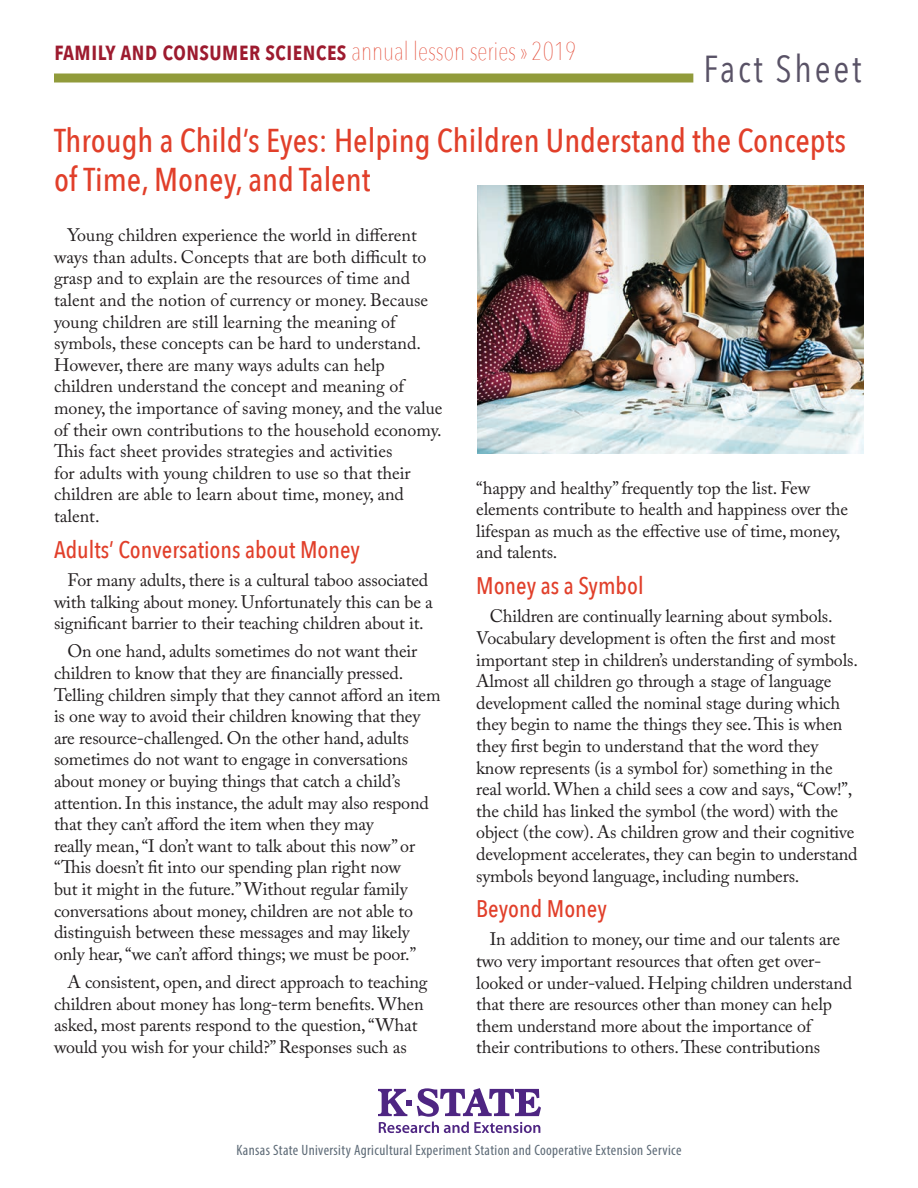
<style>
.page{position:relative;width:918px;height:1188px;background:#fff}
.page>*{position:absolute;margin:0;border:0;box-sizing:border-box;transform-origin:0 0}
.t1{font:37.5px "Avenir Next Condensed";letter-spacing:.075em;color:#595266}
.Main_Title{font:500 33px/39.6px "Avenir Next Condensed";color:#e13f2a}
.t2{font:600 25.5px "Avenir Next Condensed";color:#9d1b2f}
.Large_Heading{font:500 24px "Avenir Next Condensed";color:#e13f2a}
.Body_Copy{font:18px/21.6px "Adobe Caslon Pro";letter-spacing:-.01em;color:#231f20}
.t3{font:condensed 15px "Myriad Pro";letter-spacing:.025em;color:#5e6b77}
.s1{font-weight:200;color:#e13f2a}
</style>
<div class="page">
<svg style="left:378px;top:1088px;width:163px;height:45px"></svg>
<div style="left:54px;top:74px;width:639px;height:8px;background:#919b3b"></div>
<img style="left:477px;top:186px;width:387px;height:268px">
<h3 class="t2" style="left:54px;top:29px;width:524px">family and consumer sciences <span class="s1">annual lesson series » 2019</span></h3>
<h1 class="t1" style="left:703px;top:37px;width:160px">Fact Sheet</h1>
<p class="Main_Title" style="left:54px;top:120px;width:794px">Through a Child’s Eyes: Helping Children Understand the Concepts of Time, Money, and Talent</p>
<p class="Body_Copy" style="left:54px;top:224px;width:390px;text-indent:14px">Young children experience the world in different ways than adults. Concepts that are both difficult to grasp and to explain are the resources of time and talent and the notion of currency or money. Because young children are still learning the meaning of symbols, these concepts can be hard to understand.<br>However, there are many ways adults can help children understand the concept and meaning of money, the importance of saving money, and the value of their own contributions to the household economy.<br>This fact sheet provides strategies and activities<br>for adults with young children to use so that their children are able to learn about time, money, and talent.</p>
<p class="Large_Heading" style="left:54px;top:535px;width:308px">Adults’ Conversations about Money</p>
<p class="Body_Copy" style="left:54px;top:569px;width:380px;text-align:center">For many adults, there is a cultural taboo associated with talking about money. Unfortunately this can be a significant barrier to their teaching children about it.</p>
<p class="Body_Copy" style="left:54px;top:640px;width:388px;text-indent:14px">On one hand, adults sometimes do not want their children to know that they are financially pressed.<br>Telling children simply that they cannot afford an item is one way to avoid their children knowing that they are resource-challenged. On the other hand, adults sometimes do not want to engage in conversations about money or buying things that catch a child’s attention. In this instance, the adult may also respond that they can’t afford the item when they may<br>really mean, “I don’t want to talk about this now” or “This doesn’t fit into our spending plan right now<br>but it might in the future.” Without regular family conversations about money, children are not able to distinguish between these messages and may likely only hear, “we can’t afford things; we must be poor.”</p>
<p class="Body_Copy" style="left:54px;top:971px;width:375px;text-indent:14px">A consistent, open, and direct approach to teaching children about money has long-term benefits. When asked, most parents respond to the question, “What would you wish for your child?” Responses such as</p>
<p class="Body_Copy" style="left:476px;top:477px;width:373px">“happy and healthy” frequently top the list. Few elements contribute to health and happiness over the lifespan as much as the effective use of time, money, and talents.</p>
<p class="Large_Heading" style="left:476px;top:571px;width:169px">Money as a Symbol</p>
<p class="Body_Copy" style="left:476px;top:605px;width:383px;text-indent:14px">Children are continually learning about symbols.<br>Vocabulary development is often the first and most important step in children’s understanding of symbols.<br>Almost all children go through a stage of language development called the nominal stage during which they begin to name the things they see. This is when they first begin to understand that the word they know represents (is a symbol for) something in the real world. When a child sees a cow and says, “Cow!”, the child has linked the symbol (the word) with the object (the cow). As children grow and their cognitive development accelerates, they can begin to understand symbols beyond language, including numbers.</p>
<p class="Large_Heading" style="left:476px;top:894px;width:132px">Beyond Money</p>
<p class="Body_Copy" style="left:476px;top:928px;width:377px;text-indent:14px">In addition to money, our time and our talents are two very important resources that often get over&shy;looked or under-valued. Helping children understand that there are resources other than money can help them understand more about the importance of<br>their contributions to others. These contributions</p>
<p class="t3" style="left:236px;top:1141px;width:447px">Kansas State University Agricultural Experiment Station and Cooperative Extension Service</p>
</div>
